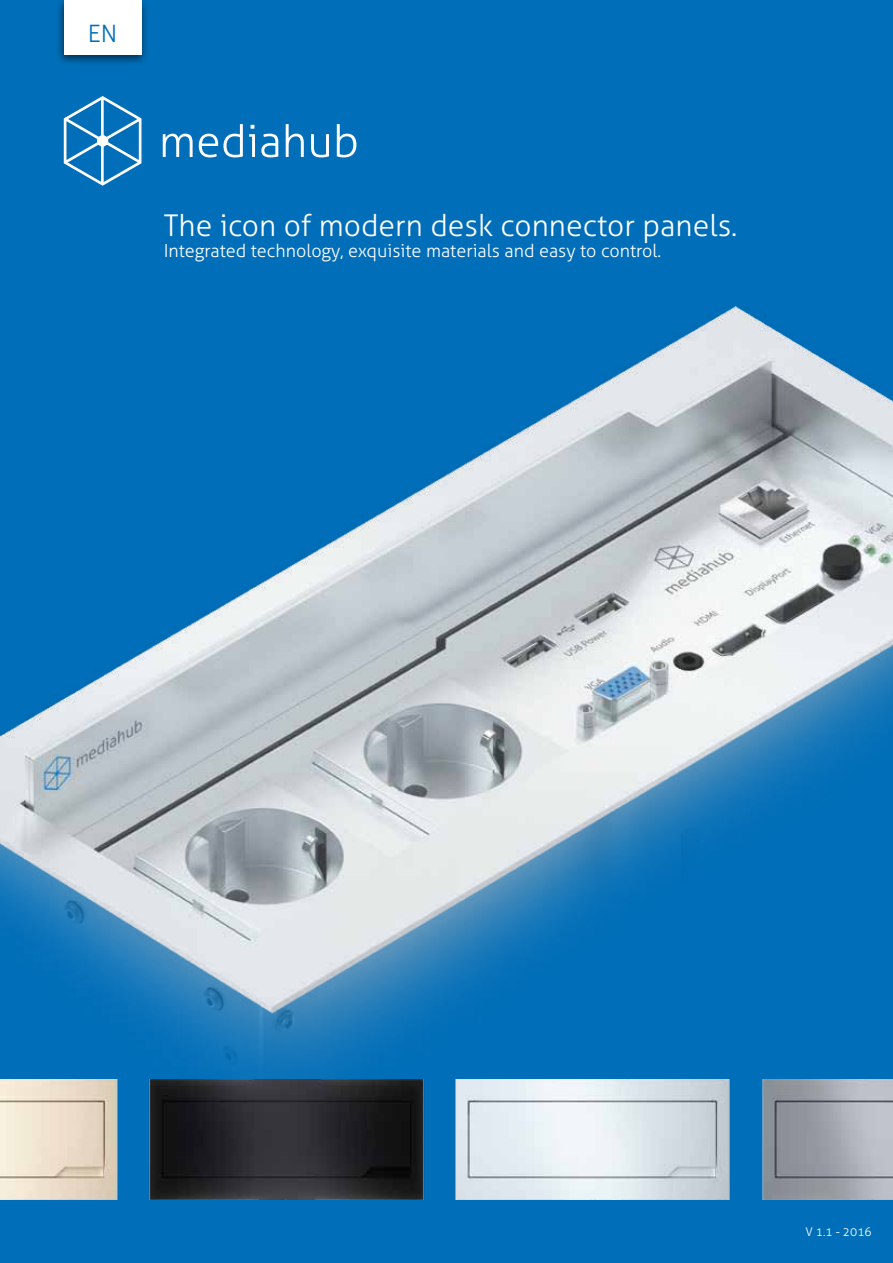
<style>
.page{position:relative;width:893px;height:1263px;background:#006eb8}
.page>*{position:absolute;margin:0;border:0;box-sizing:border-box;transform-origin:0 0}
.t1{font:300 30px "Aller";color:#fff}
.t2{font:300 24px "Aller";color:#006eb8}
.t3{font:300 18px "Aller";color:#fff}
.t4{font:300 12px "Aller";color:#fff}
</style>
<div class="page">
<img style="left:0;top:306px;width:893px;height:774px">
<svg style="left:64px;top:96px;width:77px;height:90px"></svg>
<svg style="left:163px;top:134px;width:30px;height:23px"></svg>
<svg style="left:199px;top:124px;width:44px;height:33px"></svg>
<svg style="left:249px;top:125px;width:6px;height:32px"></svg>
<svg style="left:261px;top:134px;width:17px;height:23px"></svg>
<svg style="left:286px;top:124px;width:18px;height:33px"></svg>
<svg style="left:311px;top:134px;width:18px;height:23px"></svg>
<svg style="left:337px;top:124px;width:19px;height:33px"></svg>
<img style="left:0;top:1080px;width:74px;height:119px">
<img style="left:504px;top:1080px;width:182px;height:119px">
<img style="left:74px;top:1080px;width:430px;height:119px">
<img style="left:686px;top:1080px;width:207px;height:119px">
<div style="left:56px;top:0;width:93px;height:67px;background:#000;opacity:.6"></div>
<div style="left:64px;top:0;width:77px;height:54px;background:#fff"></div>
<h2 class="t2" style="left:88px;top:19px;width:31px">EN</h2>
<h1 class="t1" style="left:164px;top:207px;width:575px">The icon of modern desk connector panels.</h1>
<p class="t3" style="left:164px;top:240px;width:499px">Integrated technology, exquisite materials and easy to control.</p>
<p class="t4" style="left:805px;top:1224px;width:68px">V 1.1 - 2016</p>
</div>
